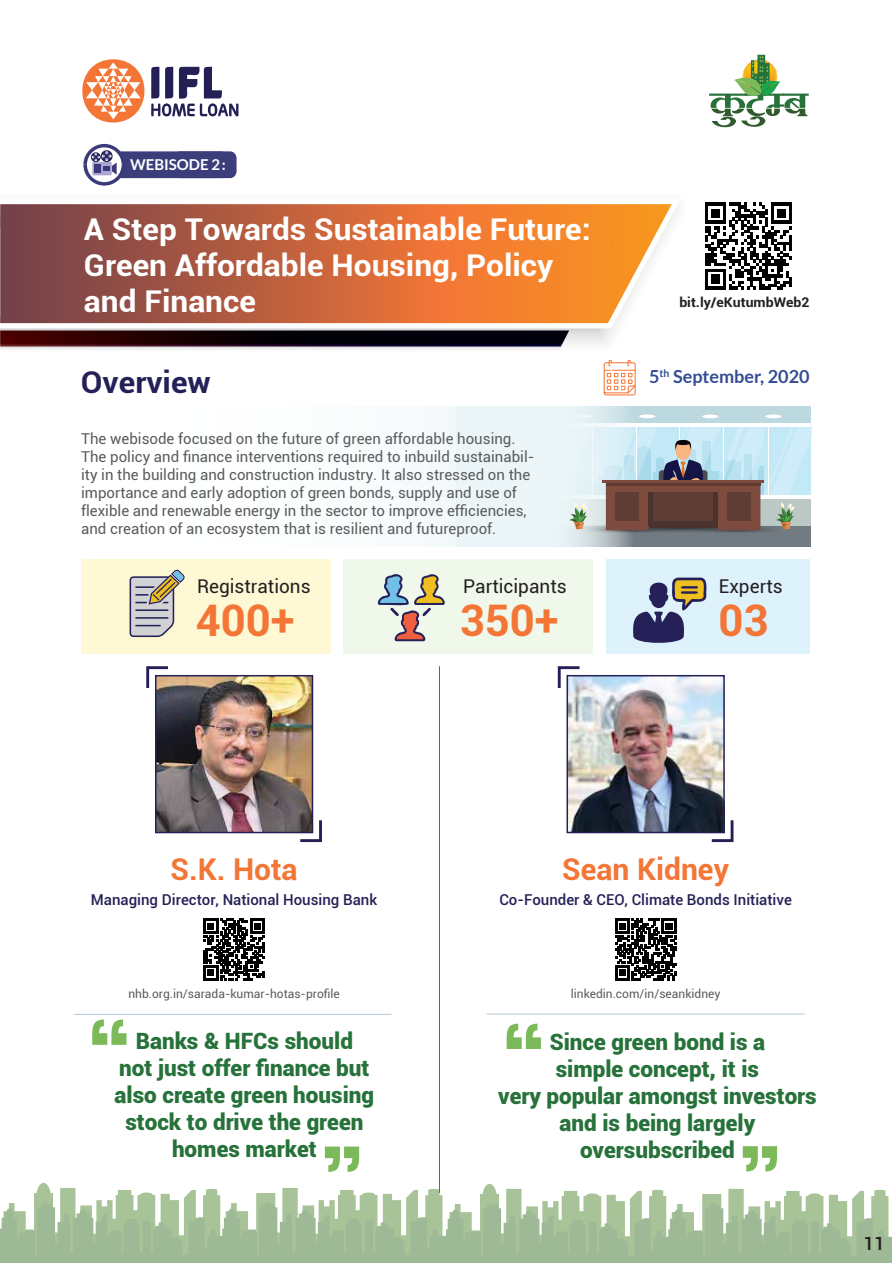
<style>
.page{position:relative;width:892px;height:1263px;background:#fff}
.page>*{position:absolute;margin:0;border:0;box-sizing:border-box;transform-origin:0 0}
.t1{font:700 43.5px "Roboto";color:#f37636}
.t2{font:700 30px/36px "Roboto";color:#fff;scale:1.05 1}
.t3{font:700 30px "Roboto";color:#f37636}
.t4{font:700 30px "Roboto";color:#252158;scale:1.05 1}
.t5{font:900 22.5px/27px "Roboto";color:#27723a;text-align:center}
.t6{font:19.05px "Roboto";color:#231f20}
.t7{font:18.9px "Roboto";color:#231f20}
.t8{font:700 18px "Lato";color:#334c94}
.t9{font:500 18px "Roboto";color:#231f20;scale:1.05 1}
.t10{font:15px/18px "Roboto";color:#5a5b5d}
.t11{font:500 15px "Roboto";color:#242056}
.t12{font:700 15px "Lato";color:#fff}
.t13{font:700 13.35px "Roboto";color:#231f20;scale:1.05 1}
.t14{font:12px "Roboto";color:#5a5b5d}
.t15{font:700 10.5px "Lato";color:#334c94}
.s1{font-size:18px}
</style>
<div class="page">
<svg style="left:0;top:1182px;width:892px;height:80px"></svg>
<svg style="left:82px;top:59px;width:156px;height:63px"></svg>
<svg style="left:709px;top:54px;width:100px;height:74px"></svg>
<svg style="left:0;top:328px;width:615px;height:21px;background:#53454b"></svg>
<svg style="left:0;top:204px;width:679px;height:124px;background:#c9754c"></svg>
<div style="left:81px;top:559px;width:249px;height:94px;background:#fff8d5"></div>
<div style="left:343px;top:559px;width:250px;height:94px;background:#f0f7eb"></div>
<div style="left:606px;top:559px;width:203px;height:94px;background:#def2fc"></div>
<svg style="left:130px;top:569px;width:55px;height:68px"></svg>
<svg style="left:633px;top:577px;width:74px;height:66px"></svg>
<svg style="left:377px;top:574px;width:68px;height:67px"></svg>
<svg style="left:705px;top:203px;width:87px;height:86px"></svg>
<svg style="left:604px;top:360px;width:32px;height:35px"></svg>
<div style="left:550px;top:406px;width:261px;height:140px;background:#bbd9df"></div>
<div style="left:550px;top:526px;width:261px;height:20px;background:#727b82"></div>
<svg style="left:765px;top:414px;width:17px;height:4px"></svg>
<svg style="left:639px;top:414px;width:17px;height:4px"></svg>
<svg style="left:702px;top:414px;width:17px;height:4px"></svg>
<svg style="left:456px;top:406px;width:174px;height:140px;background:#e8f2f5"></svg>
<svg style="left:575px;top:520px;width:211px;height:13px"></svg>
<svg style="left:692px;top:525px;width:93px;height:8px"></svg>
<svg style="left:580px;top:525px;width:93px;height:8px"></svg>
<svg style="left:550px;top:423px;width:261px;height:107px;background:#afb3b6"></svg>
<hr style="left:439px;top:666px;width:1px;height:526px;background:#1e75bb">
<hr style="left:74px;top:1013px;width:317px;height:1px;background:#b5c8d2">
<img style="left:158px;top:677px;width:152px;height:153px">
<div style="left:155px;top:674px;width:158px;height:159px;border:2px solid #242056"></div>
<svg style="left:146px;top:666px;width:22px;height:21px"></svg>
<svg style="left:300px;top:820px;width:22px;height:21px"></svg>
<img style="left:569px;top:677px;width:153px;height:153px">
<div style="left:566px;top:674px;width:159px;height:159px;border:2px solid #242056"></div>
<svg style="left:558px;top:666px;width:21px;height:21px"></svg>
<svg style="left:712px;top:820px;width:21px;height:21px"></svg>
<svg style="left:203px;top:979px;width:50px;height:2px"></svg>
<svg style="left:203px;top:918px;width:62px;height:61px"></svg>
<svg style="left:92px;top:1019px;width:34px;height:25px"></svg>
<svg style="left:325px;top:1146px;width:34px;height:25px"></svg>
<hr style="left:487px;top:1013px;width:317px;height:1px;background:#b5c8d2">
<svg style="left:507px;top:1023px;width:34px;height:25px"></svg>
<svg style="left:743px;top:1146px;width:34px;height:25px"></svg>
<svg style="left:615px;top:918px;width:62px;height:63px"></svg>
<svg style="left:615px;top:918px;width:61px;height:61px"></svg>
<svg style="left:83px;top:144px;width:154px;height:41px"></svg>
<p class="t12" style="left:130px;top:156px;width:97px">WEBISODE 2:</p>
<h2 class="t2" style="left:84px;top:210px;width:484px">A Step Towards Sustainable Future:<br>Green Affordable Housing, Policy and Finance</h2>
<p class="t13" style="left:679px;top:293px;width:125px">bit.ly/eKutumbWeb2</p>
<p class="t15" style="left:649px;top:367px;width:22px"><span class="s1">5</span>th</p>
<h2 class="t4" style="left:81px;top:361px;width:125px">Overview</h2>
<p class="t8" style="left:673px;top:366px;width:138px">September, 2020</p>
<p class="t10" style="left:81px;top:428px;width:455px">The webisode focused on the future of green affordable housing.<br>The policy and finance interventions required to inbuild sustainabil&shy;ity in the building and construction industry. It also stressed on the importance and early adoption of green bonds, supply and use of flexible and renewable energy in the sector to improve efficiencies, and creation of an ecosystem that is resilient and futureproof.</p>
<p class="t7" style="left:197px;top:573px;width:115px">Registrations</p>
<h1 class="t1" style="left:196px;top:589px;width:100px">400+</h1>
<p class="t6" style="left:463px;top:573px;width:105px">Participants</p>
<h1 class="t1" style="left:460px;top:589px;width:100px">350+</h1>
<p class="t7" style="left:719px;top:573px;width:65px">Experts</p>
<h1 class="t1" style="left:718px;top:589px;width:52px">03</h1>
<h2 class="t3" style="left:170px;top:848px;width:129px">S.K. Hota</h2>
<p class="t11" style="left:91px;top:889px;width:288px">Managing Director, National Housing Bank</p>
<h2 class="t3" style="left:562px;top:848px;width:168px">Sean Kidney</h2>
<p class="t11" style="left:499px;top:889px;width:294px">Co-Founder &amp; CEO, Climate Bonds Initiative</p>
<p class="t14" style="left:128px;top:984px;width:213px">nhb.org.in/sarada-kumar-hotas-profile</p>
<p class="t14" style="left:571px;top:984px;width:151px">linkedin.com/in/seankidney</p>
<h3 class="t5" style="left:115px;top:1026px;width:261px">Banks &amp; HFCs should<br>not just offer finance but also create green housing stock to drive the green homes market</h3>
<h3 class="t5" style="left:498px;top:1027px;width:320px">Since green bond is a<br>simple concept, it is<br>very popular amongst investors and is being largely oversubscribed</h3>
<p class="t9" style="left:863px;top:1230px;width:22px">11</p>
</div>
